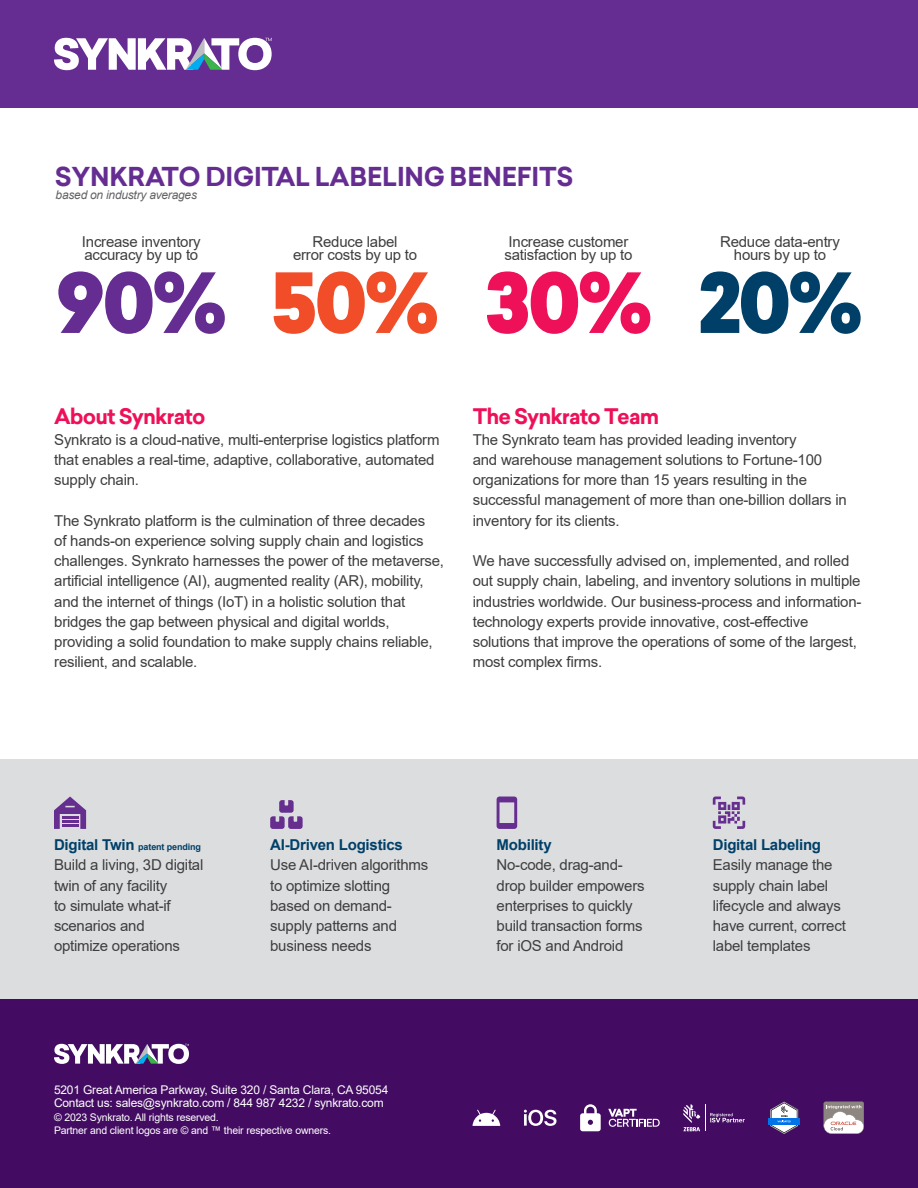
<style>
.page{position:relative;width:918px;height:1188px;background:#fff}
.page>*{position:absolute;margin:0;border:0;box-sizing:border-box;transform-origin:0 0}
.Body_text{font:900 81px "Sailec";color:#652d91}
.Body_text-2{font:900 81px "Sailec";color:#f04d28}
.Body_text-3{font:900 81px "Sailec";color:#ee1059}
.Body_text-4{font:900 81px "Sailec";color:#004068}
.t1{font:700 25.5px "Sailec";letter-spacing:-.01em;color:#652d91}
.sub_title{font:700 21px "Sailec";letter-spacing:-.04em;color:#ee1059}
.sub_title-2{font:15px/20.2px "Arial";letter-spacing:-.015em;color:#3e3e3f}
.Body_text-5{font:15px/20.2px "Arial";letter-spacing:-.015em;color:#3e3e3f}
.bold{font:700 15px "Arial";letter-spacing:-.015em;color:#004068}
.Body_text-6{font:12px "Arial";letter-spacing:-.015em;color:#fff}
.Body_text-7{font:italic 12px "Arial";letter-spacing:-.02em;color:#636366}
.Body_text-8{font:10.5px "Arial";letter-spacing:-.015em;color:#fff}
.bold-2{font:700 9px "Arial";letter-spacing:-.015em;color:#004068}
.s1{font-size:15px}
</style>
<div class="page">
<div style="left:0;top:0;width:918px;height:108px;background:#652d91"></div>
<svg style="left:54px;top:38px;width:218px;height:32px"></svg>
<div style="left:0;top:999px;width:918px;height:189px;background:#430c62"></div>
<svg style="left:54px;top:1044px;width:135px;height:20px"></svg>
<svg style="left:823px;top:1102px;width:41px;height:32px"></svg>
<svg style="left:608px;top:1109px;width:52px;height:18px"></svg>
<svg style="left:580px;top:1104px;width:21px;height:27px"></svg>
<svg style="left:768px;top:1102px;width:32px;height:32px"></svg>
<svg style="left:683px;top:1104px;width:62px;height:27px"></svg>
<div style="left:0;top:759px;width:918px;height:240px;background:#dcdddf"></div>
<svg style="left:472px;top:1110px;width:28px;height:16px"></svg>
<svg style="left:524px;top:1110px;width:33px;height:16px"></svg>
<svg style="left:713px;top:797px;width:32px;height:32px"></svg>
<svg style="left:270px;top:800px;width:33px;height:29px"></svg>
<svg style="left:497px;top:797px;width:20px;height:32px"></svg>
<svg style="left:54px;top:797px;width:32px;height:32px"></svg>
<hr style="left:62px;top:816px;width:17px;height:3px;background:#662e8f">
<p class="t1" style="left:55px;top:159px;width:520px">SYNKRATO DIGITAL LABELING BENEFITS</p>
<p class="Body_text-7" style="left:56px;top:187px;width:143px">based on industry averages</p>
<p class="Body_text-5" style="left:82px;top:234px;width:120px;line-height:13.5px">Increase inventory accuracy by up to</p>
<p class="Body_text" style="left:56px;top:245px;width:173px">90%</p>
<p class="Body_text-5" style="left:293px;top:234px;width:126px;line-height:13.5px;text-align:center">Reduce label<br>error costs by up to</p>
<p class="Body_text-2" style="left:271px;top:245px;width:170px">50%</p>
<p class="Body_text-5" style="left:505px;top:234px;width:130px;line-height:13.5px">Increase customer satisfaction by up to</p>
<p class="Body_text-3" style="left:485px;top:245px;width:169px">30%</p>
<p class="Body_text-5" style="left:720px;top:234px;width:121px;line-height:13.5px;text-align:center">Reduce data-entry hours by up to</p>
<p class="Body_text-4" style="left:697px;top:245px;width:167px">20%</p>
<p class="sub_title" style="left:54px;top:402px;width:153px">About Synkrato</p>
<p class="sub_title-2" style="left:54px;top:429px;width:387px">Synkrato is a cloud-native, multi-enterprise logistics platform that enables a real-time, adaptive, collaborative, automated supply chain.</p>
<p class="sub_title-2" style="left:54px;top:510px;width:391px">The Synkrato platform is the culmination of three decades<br>of hands-on experience solving supply chain and logistics challenges. Synkrato harnesses the power of the metaverse, artificial intelligence (AI), augmented reality (AR), mobility, and the internet of things (IoT) in a holistic solution that bridges the gap between physical and digital worlds, providing a solid foundation to make supply chains reliable, resilient, and scalable.</p>
<p class="sub_title" style="left:473px;top:402px;width:188px">The Synkrato Team</p>
<p class="sub_title-2" style="left:473px;top:429px;width:376px">The Synkrato team has provided leading inventory<br>and warehouse management solutions to Fortune-100 organizations for more than 15 years resulting in the successful management of more than one-billion dollars in inventory for its clients.</p>
<p class="sub_title-2" style="left:473px;top:551px;width:390px">We have successfully advised on, implemented, and rolled out supply chain, labeling, and inventory solutions in multiple industries worldwide. Our business-process and information&shy;technology experts provide innovative, cost-effective solutions that improve the operations of some of the largest, most complex firms.</p>
<p class="bold-2" style="left:54px;top:841px;width:149px"><span class="s1">Digital Twin</span> patent pending</p>
<p class="Body_text-5" style="left:54px;top:855px;width:151px">Build a living, 3D digital twin of any facility<br>to simulate what-if scenarios and<br>optimize operations</p>
<p class="bold" style="left:270px;top:834px;width:134px">AI-Driven Logistics</p>
<p class="Body_text-5" style="left:270px;top:855px;width:160px">Use AI-driven algorithms to optimize slotting based on demand&shy;supply patterns and business needs</p>
<p class="Body_text-6" style="left:54px;top:1081px;width:336px">5201 Great America Parkway, Suite 320 / Santa Clara, CA 95054</p>
<p class="Body_text-6" style="left:54px;top:1095px;width:331px">Contact us: sales@synkrato.com / 844 987 4232 / synkrato.com</p>
<p class="Body_text-8" style="left:54px;top:1110px;width:166px">© 2023 Synkrato. All rights reserved.</p>
<p class="Body_text-8" style="left:54px;top:1123px;width:279px">Partner and client logos are © and ™ their respective owners.</p>
<p class="bold" style="left:497px;top:834px;width:57px">Mobility</p>
<p class="Body_text-5" style="left:497px;top:855px;width:150px">No-code, drag-and&shy;drop builder empowers enterprises to quickly build transaction forms for iOS and Android</p>
<p class="bold" style="left:713px;top:834px;width:110px">Digital Labeling</p>
<p class="Body_text-5" style="left:713px;top:855px;width:135px">Easily manage the supply chain label lifecycle and always have current, correct label templates</p>
</div>
